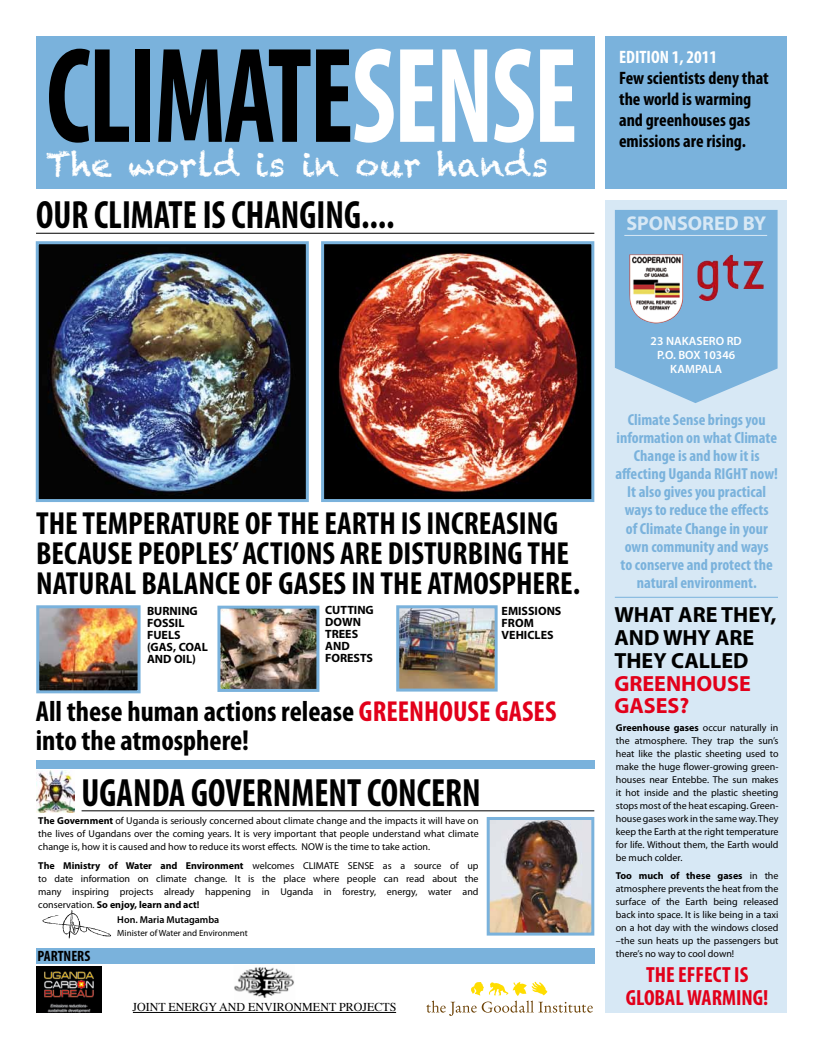
<style>
.page{position:relative;width:823px;height:1049px;background:#fff}
.page>*{position:absolute;margin:0;border:0;box-sizing:border-box;transform-origin:0 0}
.t1{font:700 condensed 137px "Myriad Pro";letter-spacing:-.02em;color:#000;scale:.82 1}
.t2{font:700 condensed 39.6px "Myriad Pro";color:#000;scale:.91 1}
.t3{font:33px "Chalkduster";color:#fff}
.t4{font:700 condensed 32px/30px "Myriad Pro";color:#000}
.t5{font:700 condensed 29px/29.8px "Myriad Pro";color:#000}
.t6{font:700 22px/23px "Myriad Pro";color:#000}
.t7{font:700 condensed 22px/23px "Myriad Pro";color:#e2001a;text-align:center}
.t8{font:700 22px/23px "Myriad Pro";color:#e2001a}
.t9{font:700 20px "Myriad Pro";color:#d7e8f5}
.t10{font:700 condensed 18px/21px "Myriad Pro";color:#000}
.t11{font:700 condensed 18px "Myriad Pro";color:#fff}
.t12{font:700 condensed 16px/18px "Myriad Pro";color:#7ab2dc;text-align:center}
.t13{font:700 condensed 15px "Myriad Pro";color:#000}
.t14{font:700 12px/12px "Myriad Pro";color:#000}
.t15{font:12px "Times";color:#000}
.t16{font:600 12px/14px "Myriad Pro";color:#fff;text-align:center}
.t17{font:10px/13px "Myriad Pro";color:#000;text-align:justify}
.t18{font:600 10px "Myriad Pro";color:#000}
.t19{font:9px "Myriad Pro";color:#000}
.s1{color:#fff}
.s2{color:#e2001a}
.s3{font-weight:700}
</style>
<div class="page">
<div style="left:605px;top:201px;width:181px;height:812px;background:#d7e8f5"></div>
<svg style="left:614px;top:210px;width:163px;height:193px;background:#85b8df"></svg>
<img style="left:629px;top:254px;width:54px;height:70px">
<img style="left:40px;top:245px;width:264px;height:253px">
<div style="left:36px;top:241px;width:272px;height:261px;border:3px solid #7ab2dc"></div>
<img style="left:325px;top:245px;width:265px;height:253px">
<div style="left:321px;top:241px;width:273px;height:261px;border:3px solid #7ab2dc"></div>
<div style="left:605px;top:36px;width:181px;height:153px;background:#7ab2dc"></div>
<hr style="left:36px;top:233px;width:558px;height:1px;background:#000">
<div style="left:36px;top:760px;width:558px;height:8px;background:#7ab2dc"></div>
<div style="left:36px;top:947px;width:558px;height:16px;background:#7ab2dc"></div>
<img style="left:400px;top:609px;width:93px;height:78px">
<div style="left:396px;top:605px;width:101px;height:86px;border:3px solid #7ab2dc"></div>
<img style="left:221px;top:610px;width:94px;height:78px">
<div style="left:217px;top:606px;width:102px;height:86px;border:3px solid #7ab2dc"></div>
<img style="left:40px;top:609px;width:96px;height:80px">
<div style="left:36px;top:605px;width:104px;height:88px;border:3px solid #7ab2dc"></div>
<img style="left:490px;top:821px;width:100px;height:110px">
<div style="left:486px;top:817px;width:108px;height:118px;border:3px solid #7ab2dc"></div>
<svg style="left:426px;top:982px;width:166px;height:34px"></svg>
<div style="left:36px;top:36px;width:558px;height:153px;background:#7ab2dc"></div>
<hr style="left:624px;top:235px;width:142px;height:1px;background:#d7e8f5">
<hr style="left:614px;top:597px;width:163px;height:1px;background:#7ab2dc">
<img style="left:36px;top:966px;width:65px;height:47px">
<img style="left:696px;top:255px;width:67px;height:47px">
<img style="left:234px;top:967px;width:60px;height:31px">
<hr style="left:133px;top:1012px;width:263px;height:1px;background:#000">
<img style="left:37px;top:771px;width:37px;height:41px">
<img style="left:42px;top:910px;width:69px;height:29px">
<hr style="left:81px;top:810px;width:513px;height:1px;background:#000">
<h1 class="t1" style="left:46px;top:11px;width:649px">CLIMATE<span class="s1">SENSE</span></h1>
<h3 class="t3" style="left:46px;top:146px;width:503px">The world is in our hands</h3>
<h2 class="t2" style="left:36px;top:190px;width:395px">OUR CLIMATE IS CHANGING....</h2>
<h3 class="t11" style="left:618px;top:46px;width:100px">EDITION 1, 2011</h3>
<h3 class="t10" style="left:618px;top:67px;width:151px">Few scientists deny that the world is warming and greenhouses gas emissions are rising.</h3>
<h3 class="t9" style="left:626px;top:210px;width:141px">SPONSORED BY</h3>
<h3 class="t4" style="left:36px;top:507px;width:545px">THE TEMPERATURE OF THE EARTH IS INCREASING<br>BECAUSE PEOPLES’ ACTIONS ARE DISTURBING THE<br>NATURAL BALANCE OF GASES IN THE ATMOSPHERE.</h3>
<p class="t14" style="left:147px;top:604px;width:62px">BURNING<br>FOSSIL<br>FUELS (GAS, COAL<br>AND OIL)</p>
<p class="t14" style="left:325px;top:604px;width:50px">CUTTING<br>DOWN<br>TREES<br>AND<br>FORESTS</p>
<p class="t14" style="left:501px;top:604px;width:61px">EMISSIONS<br>FROM<br>VEHICLES</p>
<h3 class="t5" style="left:36px;top:695px;width:522px">All these human actions release <span class="s2">GREENHOUSE GASES </span>into the atmosphere!</h3>
<h2 class="t2" style="left:81px;top:768px;width:440px">UGANDA GOVERNMENT CONCERN</h2>
<p class="t17" style="left:38px;top:814px;width:441px"><span class="s3">The Government</span> of Uganda is seriously concerned about climate change and the impacts it will have on the lives of Ugandans over the coming years. It is very important that people understand what climate change is, how it is caused and how to reduce its worst effects. NOW is the time to take action.</p>
<p class="t17" style="left:38px;top:858px;width:441px"><span class="s3">The Ministry of Water and Environment</span> welcomes CLIMATE SENSE as a source of up to date information on climate change. It is the place where people can read about the many inspiring projects already happening in Uganda in forestry, energy, water and conservation. <span class="s3">So enjoy, learn and act!</span></p>
<h3 class="t13" style="left:38px;top:946px;width:54px">PARTNERS</h3>
<p class="t18" style="left:117px;top:913px;width:103px">Hon. Maria Mutagamba</p>
<p class="t19" style="left:117px;top:927px;width:132px">Minister of Water and Environment</p>
<p class="t15" style="left:132px;top:995px;width:265px">JOINT ENERGY AND ENVIRONMENT PROJECTS</p>
<p class="t16" style="left:650px;top:333px;width:93px">23 NAKASERO RD<br>P.O. BOX 10346<br>KAMPALA</p>
<p class="t12" style="left:615px;top:411px;width:164px">Climate Sense brings you information on what Climate<br>Change is and how it is affecting Uganda RIGHT now!<br>It also gives you practical ways to reduce the effects<br>of Climate Change in your own community and ways<br>to conserve and protect the natural environment.</p>
<h3 class="t6" style="left:614px;top:602px;width:163px">WHAT ARE THEY,<br>AND WHY ARE<br>THEY CALLED</h3>
<h3 class="t8" style="left:614px;top:671px;width:138px">GREENHOUSE<br>GASES?</h3>
<p class="t17" style="left:615px;top:721px;width:164px"><span class="s3">Greenhouse gases</span> occur naturally in the atmosphere. They trap the sun’s heat like the plastic sheeting used to make the huge flower-growing green&shy;houses near Entebbe. The sun makes it hot inside and the plastic sheeting stops most of the heat escaping. Green&shy;house gases work in the same way. They keep the Earth at the right temperature for life. Without them, the Earth would be much colder.</p>
<p class="t17" style="left:615px;top:869px;width:164px"><span class="s3">Too much of these gases</span> in the atmosphere prevents the heat from the surface of the Earth being released back into space. It is like being in a taxi on a hot day with the windows closed –the sun heats up the passengers but there’s no way to cool down!</p>
<h3 class="t7" style="left:625px;top:962px;width:144px">THE EFFECT IS<br>GLOBAL WARMING!</h3>
</div>
